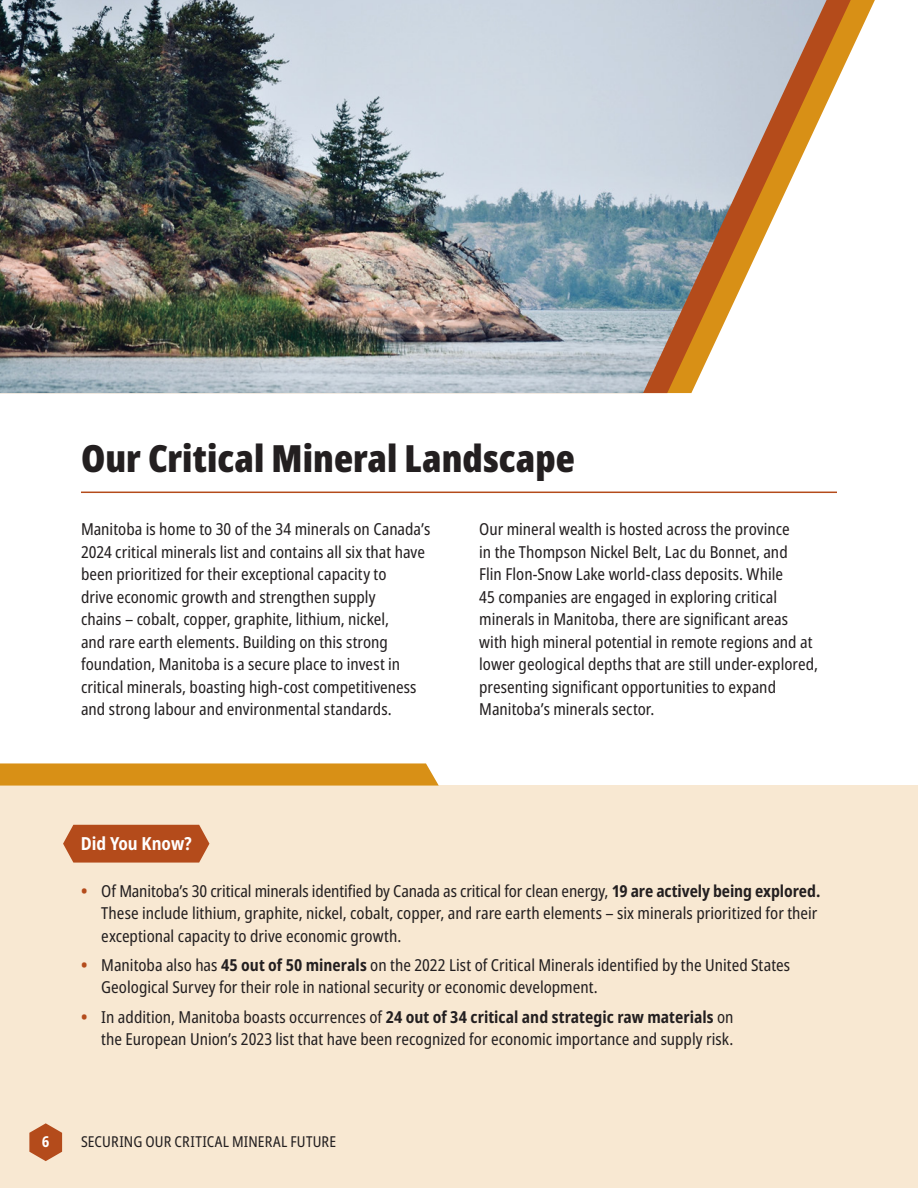
<style>
.page{position:relative;width:918px;height:1188px;background:#fff}
.page>*{position:absolute;margin:0;border:0;box-sizing:border-box;transform-origin:0 0}
.t1{font:900 condensed 37.5px "Noto Sans Display";color:#231f20}
.H3_-_white{font:700 condensed 18px "Noto Sans";color:#fff}
.Body{font:condensed 16.5px/22.5px "Noto Sans";color:#231f20}
.Bullets{font:condensed 16.5px/22.5px "Noto Sans";color:#231f20}
.t2{font:condensed 15px "Noto Sans";letter-spacing:.01em;color:#231f20}
.t3{font:700 condensed 15px "Noto Sans";color:#fff}
.s1{font-weight:700;color:#b44b1b}
.s2{font-weight:700}
</style>
<div class="page">
<div style="left:0;top:786px;width:918px;height:402px;background:#f8e8d2"></div>
<svg style="left:0;top:763px;width:439px;height:23px;background:#d99521"></svg>
<svg style="left:827px;top:0;width:24px;height:103px;fill:#d8901a"></svg>
<svg style="left:29px;top:1123px;width:33px;height:38px"></svg>
<img style="left:0;top:0;width:827px;height:393px">
<hr style="left:81px;top:492px;width:756px;height:1px;background:#b44b1b">
<svg style="left:63px;top:825px;width:146px;height:38px;background:#b95729"></svg>
<h1 class="t1" style="left:81px;top:430px;width:495px">Our Critical Mineral Landscape</h1>
<p class="Body" style="left:81px;top:519px;width:351px">Manitoba is home to 30 of the 34 minerals on Canada’s 2024 critical minerals list and contains all six that have been prioritized for their exceptional capacity to<br>drive economic growth and strengthen supply<br>chains – cobalt, copper, graphite, lithium, nickel,<br>and rare earth elements. Building on this strong foundation, Manitoba is a secure place to invest in critical minerals, boasting high-cost competitiveness and strong labour and environmental standards.</p>
<p class="Body" style="left:479px;top:519px;width:340px">Our mineral wealth is hosted across the province<br>in the Thompson Nickel Belt, Lac du Bonnet, and<br>Flin Flon-Snow Lake world-class deposits. While<br>45 companies are engaged in exploring critical minerals in Manitoba, there are significant areas with high mineral potential in remote regions and at lower geological depths that are still under-explored, presenting significant opportunities to expand Manitoba’s minerals sector.</p>
<h2 class="H3_-_white" style="left:81px;top:831px;width:112px">Did You Know?</h2>
<p class="Bullets" style="left:101px;top:880px;width:721px;text-indent:-20px"><span class="s1">•</span> Of Manitoba’s 30 critical minerals identified by Canada as critical for clean energy, <span class="s2">19 are actively being explored.<br></span>These include lithium, graphite, nickel, cobalt, copper, and rare earth elements – six minerals prioritized for their exceptional capacity to drive economic growth.</p>
<p class="Bullets" style="left:101px;top:954px;width:690px;text-indent:-20px"><span class="s1">•</span> Manitoba also has <span class="s2">45 out of 50 minerals</span> on the 2022 List of Critical Minerals identified by the United States<br>Geological Survey for their role in national security or economic development.</p>
<p class="Bullets" style="left:81px;top:1006px;width:654px;text-align:right"><span class="s1">•</span> In addition, Manitoba boasts occurrences of <span class="s2">24 out of 34 critical and strategic raw materials</span> on the European Union’s 2023 list that have been recognized for economic importance and supply risk.</p>
<p class="t3" style="left:42px;top:1131px;width:9px">6</p>
<p class="t2" style="left:81px;top:1131px;width:257px">SECURING OUR CRITICAL MINERAL FUTURE</p>
</div>
